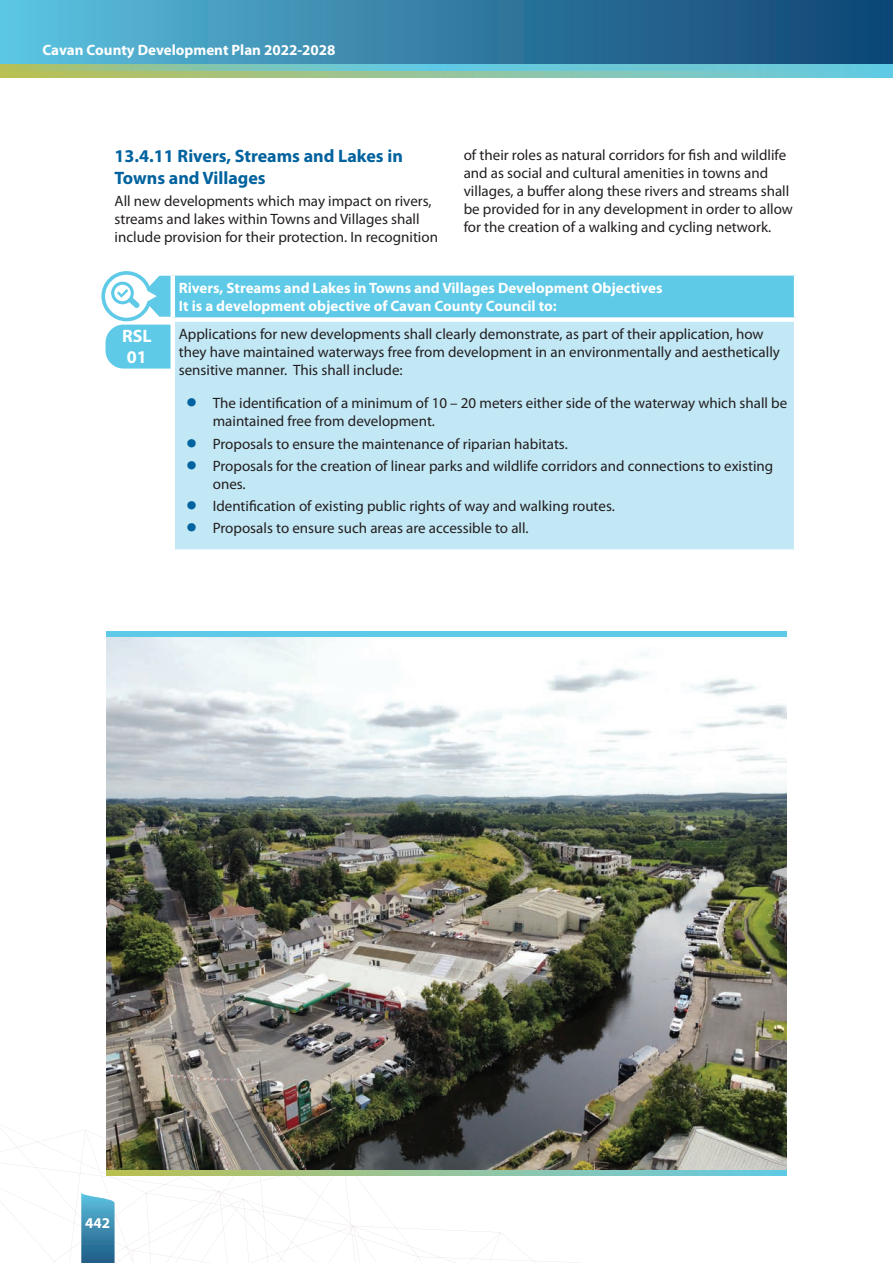
<style>
.page{position:relative;width:893px;height:1263px;background:#fff}
.page>*{position:absolute;margin:0;border:0;box-sizing:border-box;transform-origin:0 0}
.t1{font:700 18px/21.6px "Myriad Pro";color:#00629e}
.t2{font:700 18px/21.6px "Myriad Pro";color:#fff}
.t3{font:15px/18px "Myriad Pro";color:#231f20}
.t4{font:700 15px/18px "Myriad Pro";color:#fff}
</style>
<div class="page">
<svg style="left:0;top:1124px;width:550px;height:139px"></svg>
<div style="left:106px;top:325px;width:88px;height:44px;background:#5ecae7;border-radius:18px"></div>
<svg style="left:101px;top:271px;width:70px;height:51px"></svg>
<img style="left:106px;top:637px;width:681px;height:534px">
<svg style="left:106px;top:1171px;width:681px;height:5px;background:#93c49c"></svg>
<div style="left:106px;top:631px;width:681px;height:6px;background:#5ecae7"></div>
<div style="left:173px;top:273px;width:623px;height:47px;background:#5ecae7"></div>
<div style="left:173px;top:320px;width:623px;height:232px;background:#c2e7f5"></div>
<div style="left:171px;top:271px;width:627px;height:5px;background:#fff"></div>
<hr style="left:171px;top:276px;width:4px;height:41px;background:#fff">
<hr style="left:794px;top:276px;width:4px;height:41px;background:#fff">
<div style="left:171px;top:317px;width:627px;height:5px;background:#fff"></div>
<hr style="left:171px;top:322px;width:4px;height:227px;background:#fff">
<hr style="left:794px;top:322px;width:4px;height:227px;background:#fff">
<div style="left:171px;top:549px;width:627px;height:5px;background:#fff"></div>
<svg style="left:0;top:1181px;width:331px;height:82px"></svg>
<div style="left:0;top:0;width:893px;height:64px;background:linear-gradient(to right,#5cc0dd,#0d406f)"></div>
<svg style="left:0;top:71px;width:893px;height:6px;background:#92c49d"></svg>
<svg style="left:0;top:64px;width:893px;height:7px;background:#76c6c2"></svg>
<p class="t4" style="left:43px;top:41px;width:295px">Cavan County Development Plan 2022-2028</p>
<p class="t1" style="left:115px;top:146px;width:290px">13.4.11 Rivers, Streams and Lakes in<br>Towns and Villages</p>
<p class="t3" style="left:115px;top:192px;width:325px">All new developments which may impact on rivers, streams and lakes within Towns and Villages shall include provision for their protection. In recognition</p>
<p class="t3" style="left:464px;top:146px;width:331px">of their roles as natural corridors for fish and wildlife and as social and cultural amenities in towns and villages, a buffer along these rivers and streams shall be provided for in any development in order to allow for the creation of a walking and cycling network.</p>
<p class="t2" style="left:122px;top:325px;width:31px">RSL<br>01</p>
<p class="t4" style="left:179px;top:279px;width:485px">Rivers, Streams and Lakes in Towns and Villages Development Objectives<br>It is a development objective of Cavan County Council to:</p>
<p class="t3" style="left:179px;top:325px;width:603px">Applications for new developments shall clearly demonstrate, as part of their application, how they have maintained waterways free from development in an environmentally and aesthetically sensitive manner. This shall include:</p>
<p class="t3" style="left:213px;top:394px;width:576px;text-indent:-26px"><sup>●</sup> The identification of a minimum of 10 – 20 meters either side of the waterway which shall be maintained free from development.</p>
<p class="t3" style="left:187px;top:434px;width:382px"><sup>●</sup> Proposals to ensure the maintenance of riparian habitats.</p>
<p class="t3" style="left:213px;top:457px;width:562px;text-indent:-26px"><sup>●</sup> Proposals for the creation of linear parks and wildlife corridors and connections to existing ones.</p>
<p class="t3" style="left:187px;top:497px;width:429px"><sup>●</sup> Identification of existing public rights of way and walking routes.</p>
<p class="t3" style="left:187px;top:519px;width:343px"><sup>●</sup> Proposals to ensure such areas are accessible to all.</p>
<p class="t4" style="left:85px;top:1214px;width:26px">442</p>
</div>
